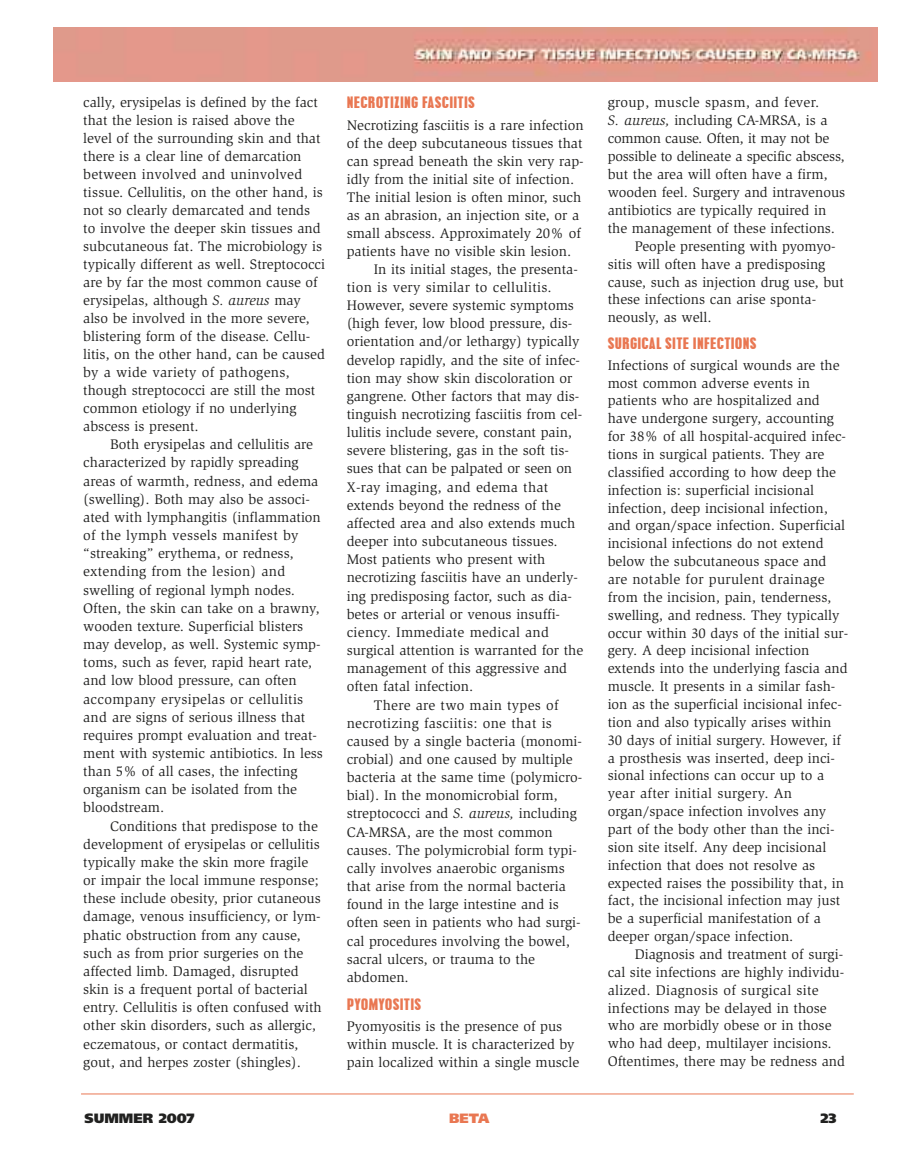
<style>
.page{position:relative;width:905px;height:1175px;background:#fff}
.page>*{position:absolute;margin:0;border:0;box-sizing:border-box;transform-origin:0 0}
.t1{font:16.5px "Pillsdon";color:#e97752}
.t2{font:14.25px/17.9px "Slimbach";color:#212120}
.t3{font:14.25px "Slimbach";letter-spacing:.02em;color:#212120}
.t4{font:900 13.5px "Frutiger";color:#212120}
.t5{font:900 13.5px "Frutiger";color:#e97752}
.s1{font-style:italic}
</style>
<div class="page">
<hr style="left:81px;top:1093px;width:772px;height:1px;background:#e97752">
<img style="left:54px;top:27px;width:824px;height:54px">
<p class="t2" style="left:83px;top:94px;width:243px">cally, erysipelas is defined by the fact that the lesion is raised above the level of the surrounding skin and that there is a clear line of demarcation between involved and uninvolved tissue. Cellulitis, on the other hand, is not so clearly demarcated and tends to involve the deeper skin tissues and subcutaneous fat. The microbiology is typically different as well. Streptococci are by far the most common cause of erysipelas, although <span class="s1">S. aureus</span> may also be involved in the more severe, blistering form of the disease. Cellu&shy;litis, on the other hand, can be caused by a wide variety of pathogens, though streptococci are still the most common etiology if no underlying abscess is present.</p>
<p class="t2" style="left:83px;top:436px;width:241px;text-indent:27px">Both erysipelas and cellulitis are characterized by rapidly spreading areas of warmth, redness, and edema (swelling). Both may also be associ&shy;ated with lymphangitis (inflammation of the lymph vessels manifest by “streaking” erythema, or redness, extending from the lesion) and swelling of regional lymph nodes.<br>Often, the skin can take on a brawny, wooden texture. Superficial blisters may develop, as well. Systemic symp&shy;toms, such as fever, rapid heart rate, and low blood pressure, can often accompany erysipelas or cellulitis and are signs of serious illness that requires prompt evaluation and treat&shy;ment with systemic antibiotics. In less than 5% of all cases, the infecting organism can be isolated from the bloodstream.</p>
<p class="t2" style="left:83px;top:817px;width:240px;text-indent:27px">Conditions that predispose to the development of erysipelas or cellulitis typically make the skin more fragile or impair the local immune response; these include obesity, prior cutaneous damage, venous insufficiency, or lym&shy;phatic obstruction from any cause, such as from prior surgeries on the affected limb. Damaged, disrupted skin is a frequent portal of bacterial entry. Cellulitis is often confused with other skin disorders, such as allergic, eczematous, or contact dermatitis, gout, and herpes zoster (shingles).</p>
<p class="t1" style="left:347px;top:97px;width:130px">NECROTIZING FASCIITIS</p>
<p class="t2" style="left:347px;top:117px;width:238px">Necrotizing fasciitis is a rare infection</p>
<p class="t2" style="left:347px;top:135px;width:237px">of the deep subcutaneous tissues that</p>
<p class="t2" style="left:347px;top:153px;width:238px">can spread beneath the skin very rap-</p>
<p class="t2" style="left:347px;top:171px;width:229px">idly from the initial site of infection.</p>
<p class="t2" style="left:347px;top:189px;width:236px">The initial lesion is often minor, such</p>
<p class="t2" style="left:347px;top:207px;width:234px">as an abrasion, an injection site, or a</p>
<p class="t2" style="left:347px;top:225px;width:236px">small abscess. Approximately 20% of</p>
<p class="t2" style="left:347px;top:243px;width:226px">patients have no visible skin lesion.</p>
<p class="t2" style="left:374px;top:261px;width:206px">In its initial stages, the presenta-</p>
<p class="t3" style="left:347px;top:282px;width:206px">tion is very similar to cellulitis.</p>
<p class="t2" style="left:347px;top:297px;width:229px">However, severe systemic symptoms</p>
<p class="t2" style="left:347px;top:315px;width:227px">(high fever, low blood pressure, dis-</p>
<p class="t2" style="left:347px;top:334px;width:234px">orientation and/or lethargy) typically</p>
<p class="t2" style="left:347px;top:352px;width:235px">develop rapidly, and the site of infec-</p>
<p class="t2" style="left:347px;top:370px;width:227px">tion may show skin discoloration or</p>
<p class="t2" style="left:347px;top:388px;width:234px">gangrene. Other factors that may dis-</p>
<p class="t2" style="left:347px;top:406px;width:237px">tinguish necrotizing fasciitis from cel-</p>
<p class="t2" style="left:347px;top:424px;width:227px">lulitis include severe, constant pain,</p>
<p class="t2" style="left:347px;top:443px;width:224px">severe blistering, gas in the soft tis-</p>
<p class="t2" style="left:347px;top:461px;width:227px">sues that can be palpated or seen on</p>
<p class="t3" style="left:347px;top:481px;width:203px">X-ray imaging, and edema that</p>
<p class="t2" style="left:347px;top:497px;width:216px">extends beyond the redness of the</p>
<p class="t2" style="left:347px;top:515px;width:230px">affected area and also extends much</p>
<p class="t2" style="left:347px;top:533px;width:212px">deeper into subcutaneous tissues.</p>
<p class="t2" style="left:347px;top:551px;width:200px">Most patients who present with</p>
<p class="t2" style="left:347px;top:570px;width:233px">necrotizing fasciitis have an underly-</p>
<p class="t2" style="left:347px;top:588px;width:227px">ing predisposing factor, such as dia-</p>
<p class="t2" style="left:347px;top:606px;width:215px">betes or arterial or venous insuffi-</p>
<p class="t3" style="left:347px;top:626px;width:204px">ciency. Immediate medical and</p>
<p class="t2" style="left:347px;top:642px;width:238px">surgical attention is warranted for the</p>
<p class="t2" style="left:347px;top:660px;width:222px">management of this aggressive and</p>
<p class="t2" style="left:347px;top:678px;width:128px">often fatal infection.</p>
<p class="t3" style="left:374px;top:699px;width:186px">There are two main types of</p>
<p class="t3" style="left:347px;top:717px;width:207px">necrotizing fasciitis: one that is</p>
<p class="t2" style="left:347px;top:733px;width:237px">caused by a single bacteria (monomi-</p>
<p class="t2" style="left:347px;top:751px;width:227px">crobial) and one caused by multiple</p>
<p class="t2" style="left:347px;top:769px;width:237px">bacteria at the same time (polymicro-</p>
<p class="t2" style="left:347px;top:787px;width:213px">bial). In the monomicrobial form,</p>
<p class="t2" style="left:347px;top:806px;width:232px">streptococci and <span class="s1">S. aureus,</span> including</p>
<p class="t2" style="left:347px;top:824px;width:207px">CA-MRSA, are the most common</p>
<p class="t2" style="left:347px;top:842px;width:231px">causes. The polymicrobial form typi-</p>
<p class="t2" style="left:347px;top:860px;width:219px">cally involves anaerobic organisms</p>
<p class="t2" style="left:347px;top:878px;width:221px">that arise from the normal bacteria</p>
<p class="t2" style="left:347px;top:896px;width:214px">found in the large intestine and is</p>
<p class="t2" style="left:347px;top:914px;width:235px">often seen in patients who had surgi-</p>
<p class="t2" style="left:347px;top:933px;width:225px">cal procedures involving the bowel,</p>
<p class="t2" style="left:347px;top:951px;width:190px">sacral ulcers, or trauma to the</p>
<p class="t2" style="left:347px;top:969px;width:63px">abdomen.</p>
<p class="t1" style="left:347px;top:998px;width:76px">PYOMYOSITIS</p>
<p class="t2" style="left:347px;top:1018px;width:234px">Pyomyositis is the presence of pus within muscle. It is characterized by pain localized within a single muscle</p>
<p class="t3" style="left:607px;top:97px;width:213px">group, muscle spasm, and fever.</p>
<p class="t2" style="left:607px;top:112px;width:221px"><span class="s1">S. aureus,</span> including CA-MRSA, is a</p>
<p class="t2" style="left:607px;top:130px;width:223px">common cause. Often, it may not be</p>
<p class="t2" style="left:607px;top:148px;width:239px">possible to delineate a specific abscess,</p>
<p class="t2" style="left:607px;top:166px;width:221px">but the area will often have a firm,</p>
<p class="t2" style="left:607px;top:184px;width:239px">wooden feel. Surgery and intravenous</p>
<p class="t2" style="left:607px;top:202px;width:220px">antibiotics are typically required in</p>
<p class="t2" style="left:607px;top:220px;width:229px">the management of these infections.</p>
<p class="t2" style="left:634px;top:238px;width:202px">People presenting with pyomyo-</p>
<p class="t2" style="left:607px;top:256px;width:219px">sitis will often have a predisposing</p>
<p class="t2" style="left:607px;top:274px;width:238px">cause, such as injection drug use, but</p>
<p class="t2" style="left:607px;top:292px;width:210px">these infections can arise sponta-</p>
<p class="t2" style="left:607px;top:310px;width:105px">neously, as well.</p>
<p class="t1" style="left:607px;top:337px;width:151px">SURGICAL SITE INFECTIONS</p>
<p class="t2" style="left:607px;top:357px;width:242px">Infections of surgical wounds are the most common adverse events in patients who are hospitalized and have undergone surgery, accounting for 38% of all hospital-acquired infec&shy;tions in surgical patients. They are classified according to how deep the infection is: superficial incisional infection, deep incisional infection, and organ/space infection. Superficial incisional infections do not extend below the subcutaneous space and are notable for purulent drainage from the incision, pain, tenderness, swelling, and redness. They typically occur within 30 days of the initial sur&shy;gery. A deep incisional infection extends into the underlying fascia and muscle. It presents in a similar fash&shy;ion as the superficial incisional infec&shy;tion and also typically arises within 30 days of initial surgery. However, if a prosthesis was inserted, deep inci&shy;sional infections can occur up to a year after initial surgery. An organ/space infection involves any part of the body other than the inci&shy;sion site itself. Any deep incisional infection that does not resolve as expected raises the possibility that, in fact, the incisional infection may just be a superficial manifestation of a deeper organ/space infection.</p>
<p class="t2" style="left:607px;top:946px;width:239px;text-indent:27px">Diagnosis and treatment of surgi&shy;cal site infections are highly individu&shy;alized. Diagnosis of surgical site infections may be delayed in those who are morbidly obese or in those who had deep, multilayer incisions.<br>Oftentimes, there may be redness and</p>
<p class="t4" style="left:84px;top:1112px;width:112px">SUMMER 2007</p>
<p class="t5" style="left:449px;top:1112px;width:42px">BETA</p>
<p class="t4" style="left:820px;top:1112px;width:17px">23</p>
</div>
